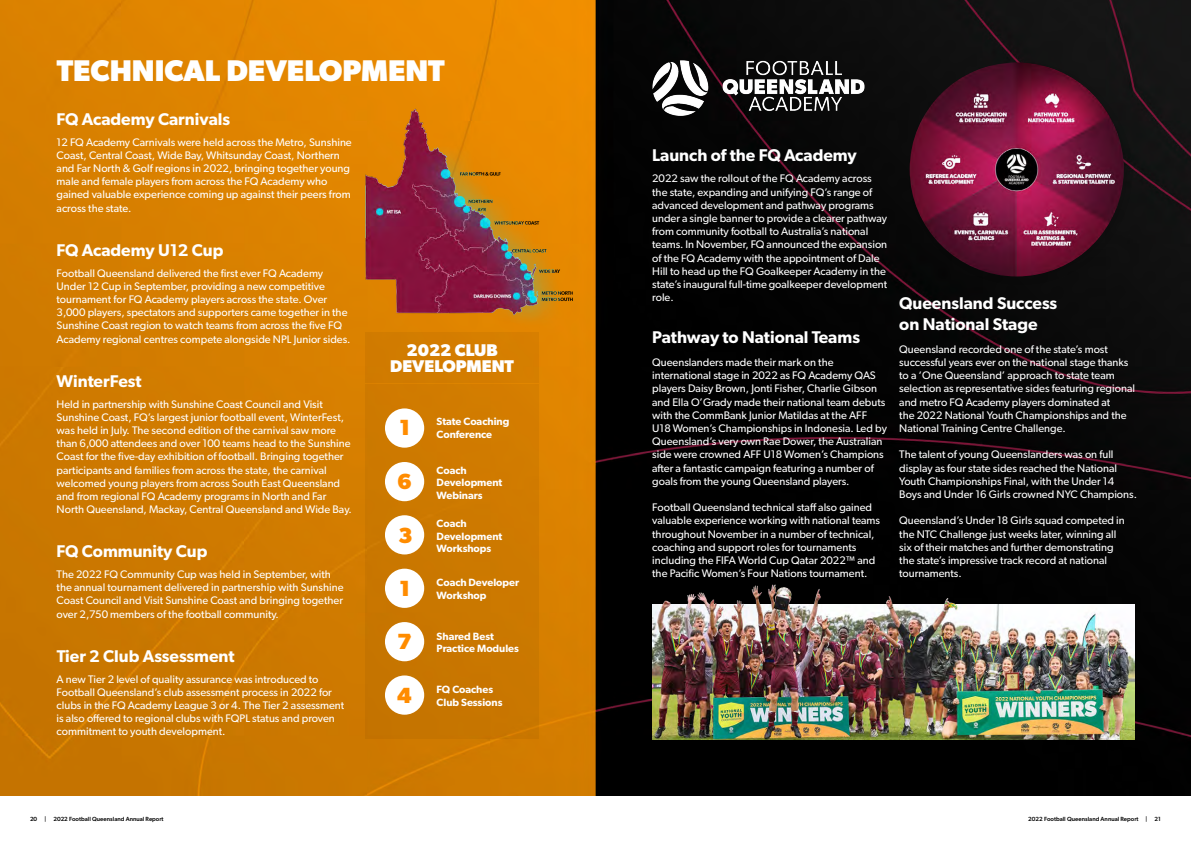
<style>
.page{position:relative;width:1191px;height:842px;background:#fff}
.page>*{position:absolute;margin:0;border:0;box-sizing:border-box;transform-origin:0 0}
.t1{font:700 30px "Gibson";color:#fff}
.t2{font:700 22px "Gibson";color:#ff8c00}
.t3{font:600 17px/20.4px "Gibson";color:#fff}
.t4{font:700 17px/16px "Gibson";color:#fff;text-align:center}
.t5{font:11px/13.2px "Gibson";color:#fff}
.t6{font:600 10.6px/12.7px "Gibson";color:#fff}
.t7{font:500 6px "Gibson";color:#000}
</style>
<div class="page">
<img style="left:0;top:0;width:1191px;height:796px">
<div style="left:365px;top:385px;width:173px;height:353px;background:#cc7900"></div>
<div style="left:385px;top:462px;width:39px;height:39px;background:#fff;border-radius:50%"></div>
<div style="left:385px;top:569px;width:39px;height:39px;background:#fff;border-radius:50%"></div>
<div style="left:385px;top:675px;width:39px;height:40px;background:#fff;border-radius:50%"></div>
<div style="left:385px;top:515px;width:39px;height:39px;background:#fff;border-radius:50%"></div>
<div style="left:385px;top:622px;width:39px;height:39px;background:#fff;border-radius:50%"></div>
<div style="left:385px;top:408px;width:39px;height:40px;background:#fff;border-radius:50%"></div>
<div style="left:365px;top:332px;width:173px;height:51px;background:#d47c00"></div>
<img style="left:652px;top:58px;width:213px;height:59px">
<div style="left:907px;top:60px;width:226px;height:227px;background:#0e0e0e"></div>
<img style="left:909px;top:62px;width:214px;height:214px;border-radius:107px">
<img style="left:652px;top:565px;width:482px;height:175px">
<img style="left:365px;top:104px;width:208px;height:238px">
<h1 class="t1" style="left:57px;top:52px;width:389px">TECHNICAL DEVELOPMENT</h1>
<h3 class="t3" style="left:57px;top:108px;width:175px">FQ Academy Carnivals</h3>
<p class="t5" style="left:57px;top:135px;width:297px">12 FQ Academy Carnivals were held across the Metro, Sunshine Coast, Central Coast, Wide Bay, Whitsunday Coast, Northern and Far North &amp; Golf regions in 2022, bringing together young male and female players from across the FQ Academy who gained valuable experience coming up against their peers from across the state.</p>
<h3 class="t3" style="left:57px;top:239px;width:168px">FQ Academy U12 Cup</h3>
<p class="t5" style="left:57px;top:266px;width:295px">Football Queensland delivered the first ever FQ Academy Under 12 Cup in September, providing a new competitive tournament for FQ Academy players across the state. Over 3,000 players, spectators and supporters came together in the Sunshine Coast region to watch teams from across the five FQ Academy regional centres compete alongside NPL Junior sides.</p>
<h3 class="t3" style="left:57px;top:370px;width:86px">WinterFest</h3>
<p class="t5" style="left:57px;top:397px;width:297px">Held in partnership with Sunshine Coast Council and Visit Sunshine Coast, FQ’s largest junior football event, WinterFest, was held in July. The second edition of the carnival saw more than 6,000 attendees and over 100 teams head to the Sunshine Coast for the five-day exhibition of football. Bringing together participants and families from across the state, the carnival welcomed young players from across South East Queensland and from regional FQ Academy programs in North and Far North Queensland, Mackay, Central Queensland and Wide Bay.</p>
<h3 class="t3" style="left:57px;top:541px;width:152px">FQ Community Cup</h3>
<p class="t5" style="left:57px;top:567px;width:288px">The 2022 FQ Community Cup was held in September, with the annual tournament delivered in partnership with Sunshine Coast Council and Visit Sunshine Coast and bringing together over 2,750 members of the football community.</p>
<h3 class="t3" style="left:57px;top:645px;width:179px">Tier 2 Club Assessment</h3>
<p class="t5" style="left:57px;top:672px;width:289px">A new Tier 2 level of quality assurance was introduced to Football Queensland’s club assessment process in 2022 for clubs in the FQ Academy League 3 or 4. The Tier 2 assessment is also offered to regional clubs with FQPL status and proven commitment to youth development.</p>
<h3 class="t4" style="left:390px;top:341px;width:125px">2022 CLUB<br>DEVELOPMENT</h3>
<h2 class="t2" style="left:399px;top:415px;width:12px">1</h2>
<h2 class="t2" style="left:397px;top:469px;width:16px">6</h2>
<h2 class="t2" style="left:398px;top:522px;width:16px">3</h2>
<h2 class="t2" style="left:399px;top:575px;width:12px">1</h2>
<h2 class="t2" style="left:397px;top:629px;width:16px">7</h2>
<h2 class="t2" style="left:397px;top:682px;width:16px">4</h2>
<p class="t6" style="left:436px;top:415px;width:74px">State Coaching<br>Conference</p>
<p class="t6" style="left:436px;top:463px;width:67px">Coach<br>Development<br>Webinars</p>
<p class="t6" style="left:436px;top:517px;width:67px">Coach<br>Development<br>Workshops</p>
<p class="t6" style="left:436px;top:576px;width:84px">Coach Developer<br>Workshop</p>
<p class="t6" style="left:436px;top:629px;width:84px">Shared Best<br>Practice Modules</p>
<p class="t6" style="left:436px;top:683px;width:67px">FQ Coaches<br>Club Sessions</p>
<h3 class="t3" style="left:652px;top:145px;width:206px">Launch of the FQ Academy</h3>
<p class="t5" style="left:652px;top:172px;width:236px">2022 saw the rollout of the FQ Academy across the state, expanding and unifying FQ’s range of advanced development and pathway programs under a single banner to provide a clearer pathway from community football to Australia’s national teams. In November, FQ announced the expansion of the FQ Academy with the appointment of Dale Hill to head up the FQ Goalkeeper Academy in the state’s inaugural full-time goalkeeper development role.</p>
<h3 class="t3" style="left:652px;top:327px;width:209px">Pathway to National Teams</h3>
<p class="t5" style="left:652px;top:355px;width:236px">Queenslanders made their mark on the international stage in 2022 as FQ Academy QAS players Daisy Brown, Jonti Fisher, Charlie Gibson and Ella O’Grady made their national team debuts with the CommBank Junior Matildas at the AFF U18 Women’s Championships in Indonesia. Led by Queensland’s very own Rae Dower, the Australian side were crowned AFF U18 Women’s Champions after a fantastic campaign featuring a number of goals from the young Queensland players.</p>
<p class="t5" style="left:652px;top:501px;width:229px">Football Queensland technical staff also gained valuable experience working with national teams throughout November in a number of technical, coaching and support roles for tournaments including the FIFA World Cup Qatar 2022™ and the Pacific Women’s Four Nations tournament.</p>
<h3 class="t3" style="left:899px;top:293px;width:159px">Queensland Success on National Stage</h3>
<p class="t5" style="left:899px;top:342px;width:237px">Queensland recorded one of the state’s most successful years ever on the national stage thanks to a ‘One Queensland’ approach to state team selection as representative sides featuring regional and metro FQ Academy players dominated at<br>the 2022 National Youth Championships and the National Training Centre Challenge.</p>
<p class="t5" style="left:899px;top:448px;width:239px">The talent of young Queenslanders was on full display as four state sides reached the National Youth Championships Final, with the Under 14<br>Boys and Under 16 Girls crowned NYC Champions.</p>
<p class="t5" style="left:899px;top:514px;width:227px">Queensland’s Under 18 Girls squad competed in the NTC Challenge just weeks later, winning all six of their matches and further demonstrating the state’s impressive track record at national tournaments.</p>
<p class="t7" style="left:30px;top:815px;width:135px">20 | 2022 Football Queensland Annual Report</p>
<p class="t7" style="left:1028px;top:815px;width:134px">2022 Football Queensland Annual Report | 21</p>
</div>
